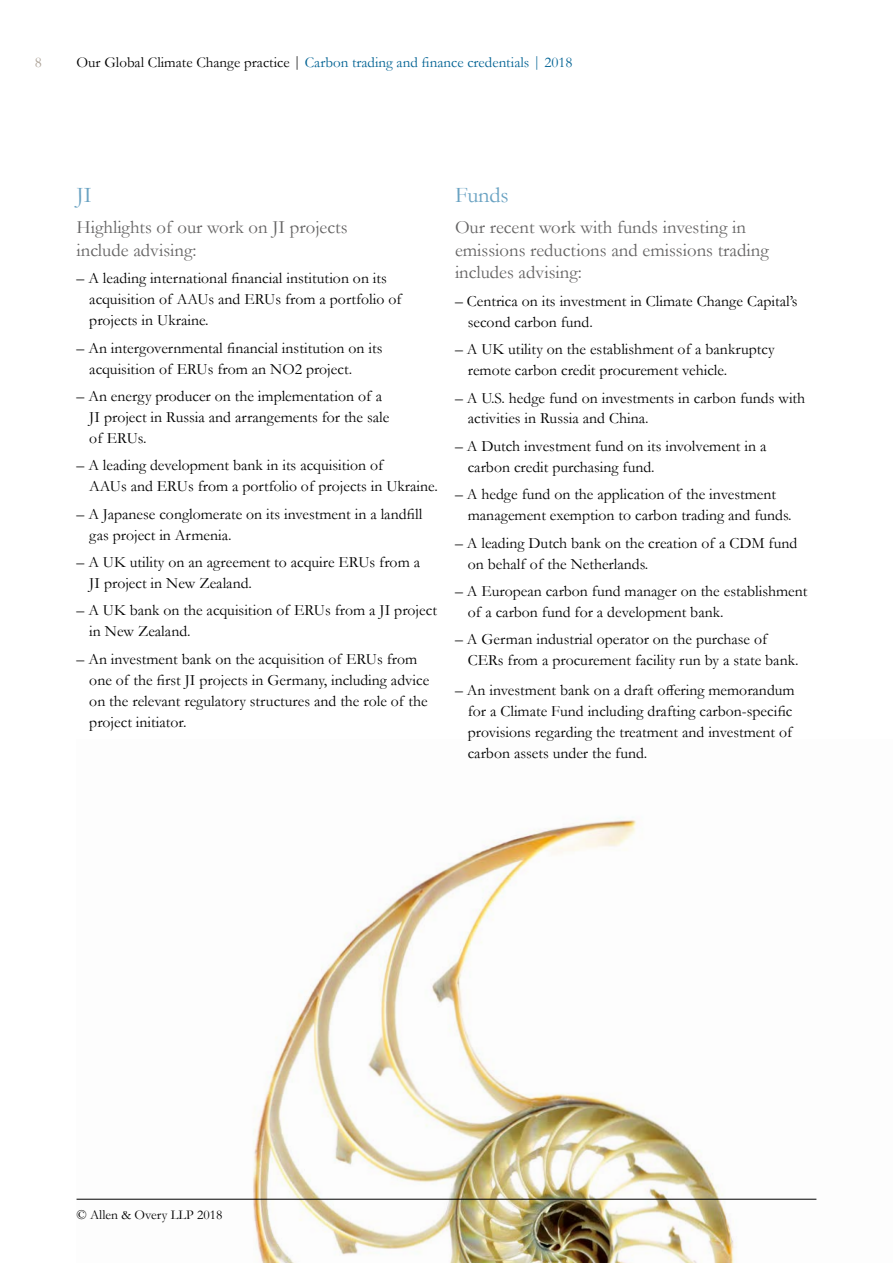
<style>
.page{position:relative;width:893px;height:1263px;background:#fff}
.page>*{position:absolute;margin:0;border:0;box-sizing:border-box;transform-origin:0 0}
.t1{font:22.5px "Garamond AO";letter-spacing:-.01em;color:#69a2c2}
.t2{font:18.75px/22.5px "Garamond AO";color:#646363}
.t3{font:15.75px/21px "Garamond AO";color:#000}
.t4{font:15px "Garamond AO";color:#006293}
.t5{font:15px "Garamond AO";color:#aaa095}
.t6{font:13.5px "Garamond AO";color:#000}
.s1{color:#000}
</style>
<div class="page">
<img style="left:77px;top:817px;width:740px;height:446px">
<hr style="left:77px;top:1199px;width:739px;height:1px;background:#000">
<p class="t5" style="left:35px;top:52px;width:9px">8</p>
<p class="t4" style="left:77px;top:52px;width:497px"><span class="s1">Our Global Climate Change practice |</span> Carbon trading and finance credentials | 2018</p>
<h1 class="t1" style="left:77px;top:180px;width:17px">JI</h1>
<p class="t2" style="left:77px;top:216px;width:273px">Highlights of our work on JI projects include advising:</p>
<p class="t3" style="left:89px;top:267px;width:314px;text-indent:-13px">– A leading international financial institution on its acquisition of AAUs and ERUs from a portfolio of projects in Ukraine.</p>
<p class="t3" style="left:89px;top:337px;width:295px;text-indent:-13px">– An intergovernmental financial institution on its acquisition of ERUs from an NO2 project.</p>
<p class="t3" style="left:89px;top:385px;width:302px;text-indent:-13px">– An energy producer on the implementation of a<br>JI project in Russia and arrangements for the sale of ERUs.</p>
<p class="t3" style="left:89px;top:454px;width:350px;text-indent:-13px">– A leading development bank in its acquisition of<br>AAUs and ERUs from a portfolio of projects in Ukraine.</p>
<p class="t3" style="left:89px;top:503px;width:335px;text-indent:-13px">– A Japanese conglomerate on its investment in a landfill gas project in Armenia.</p>
<p class="t3" style="left:89px;top:551px;width:332px;text-indent:-13px">– A UK utility on an agreement to acquire ERUs from a<br>JI project in New Zealand.</p>
<p class="t3" style="left:89px;top:600px;width:349px;text-indent:-13px">– A UK bank on the acquisition of ERUs from a JI project in New Zealand.</p>
<p class="t3" style="left:89px;top:648px;width:342px;text-indent:-13px">– An investment bank on the acquisition of ERUs from one of the first JI projects in Germany, including advice on the relevant regulatory structures and the role of the project initiator.</p>
<h1 class="t1" style="left:455px;top:180px;width:55px">Funds</h1>
<p class="t2" style="left:455px;top:216px;width:315px">Our recent work with funds investing in emissions reductions and emissions trading includes advising:</p>
<p class="t3" style="left:468px;top:290px;width:331px;text-indent:-13px">– Centrica on its investment in Climate Change Capital’s second carbon fund.</p>
<p class="t3" style="left:468px;top:338px;width:308px;text-indent:-13px">– A UK utility on the establishment of a bankruptcy remote carbon credit procurement vehicle.</p>
<p class="t3" style="left:468px;top:387px;width:339px;text-indent:-13px">– A U.S. hedge fund on investments in carbon funds with activities in Russia and China.</p>
<p class="t3" style="left:468px;top:435px;width:300px;text-indent:-13px">– A Dutch investment fund on its involvement in a carbon credit purchasing fund.</p>
<p class="t3" style="left:468px;top:483px;width:325px;text-indent:-13px">– A hedge fund on the application of the investment management exemption to carbon trading and funds.</p>
<p class="t3" style="left:468px;top:532px;width:331px;text-indent:-13px">– A leading Dutch bank on the creation of a CDM fund on behalf of the Netherlands.</p>
<p class="t3" style="left:468px;top:580px;width:341px;text-indent:-13px">– A European carbon fund manager on the establishment of a carbon fund for a development bank.</p>
<p class="t3" style="left:468px;top:628px;width:332px;text-indent:-13px">– A German industrial operator on the purchase of<br>CERs from a procurement facility run by a state bank.</p>
<p class="t3" style="left:468px;top:679px;width:328px;text-indent:-13px">– An investment bank on a draft offering memorandum for a Climate Fund including drafting carbon-specific provisions regarding the treatment and investment of carbon assets under the fund.</p>
<p class="t6" style="left:77px;top:1205px;width:147px">© Allen &amp; Overy LLP 2018</p>
</div>
